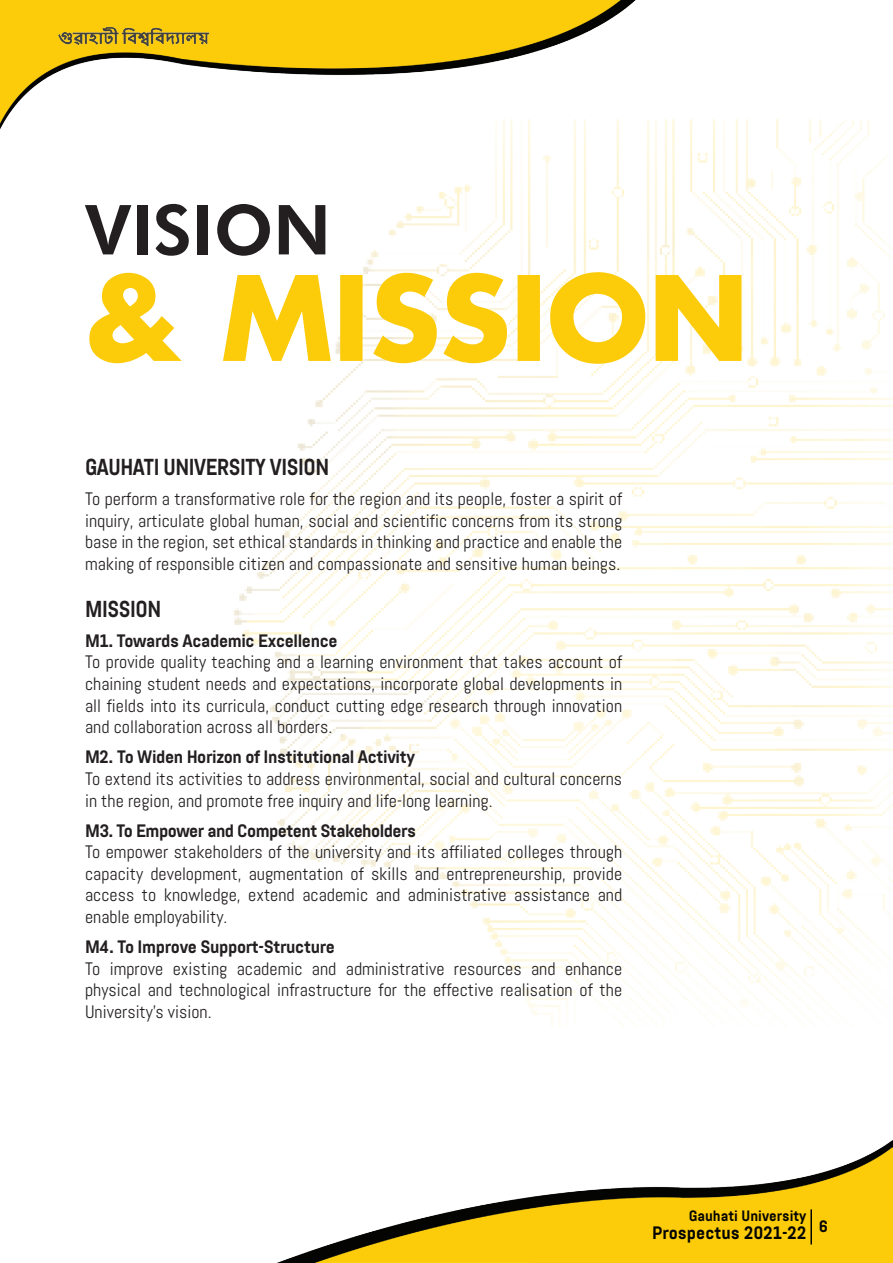
<style>
.page{position:relative;width:893px;height:1263px;background:#fff}
.page>*{position:absolute;margin:0;border:0;box-sizing:border-box;transform-origin:0 0}
.t1{font:700 114px "Futura";color:#fccb0a}
.t2{font:800 69px "Futura BT";color:#231f20}
.t3{font:700 23.1px "Abel Pro";letter-spacing:-.02em;color:#231f20;scale:.91 1}
.t4{font:18px/21.6px "Abel";color:#231f20;text-align:justify}
.t5{font:700 18px "Abel Pro";letter-spacing:-.02em;color:#231f20}
.t6{font:700 18px "Abel Pro";color:#040503}
.t7{font:700 15px "Abel Pro";color:#040503}
</style>
<div class="page">
<img style="left:0;top:0;width:893px;height:1263px">
<img style="left:56px;top:20px;width:155px;height:34px">
<hr style="left:810px;top:1209px;width:2px;height:35px;background:#040503">
<img style="left:147px;top:107px;width:746px;height:1013px">
<h2 class="t2" style="left:85px;top:188px;width:247px">VISION</h2>
<h1 class="t1" style="left:85px;top:239px;width:665px">&amp; MISSION</h1>
<p class="t3" style="left:85px;top:451px;width:270px">GAUHATI UNIVERSITY VISION</p>
<p class="t4" style="left:85px;top:488px;width:539px">To perform a transformative role for the region and its people, foster a spirit of inquiry, articulate global human, social and scientific concerns from its strong base in the region, set ethical standards in thinking and practice and enable the making of responsible citizen and compassionate and sensitive human beings.</p>
<p class="t3" style="left:85px;top:593px;width:85px">MISSION</p>
<p class="t5" style="left:85px;top:628px;width:254px">M1. Towards Academic Excellence</p>
<p class="t4" style="left:85px;top:651px;width:539px">To provide quality teaching and a learning environment that takes account of chaining student needs and expectations, incorporate global developments in all fields into its curricula, conduct cutting edge research through innovation and collaboration across all borders.</p>
<p class="t5" style="left:85px;top:745px;width:331px">M2. To Widen Horizon of Institutional Activity</p>
<p class="t4" style="left:85px;top:768px;width:539px">To extend its activities to address environmental, social and cultural concerns in the region, and promote free inquiry and life-long learning.</p>
<p class="t5" style="left:85px;top:818px;width:333px">M3. To Empower and Competent Stakeholders</p>
<p class="t4" style="left:85px;top:841px;width:539px">To empower stakeholders of the university and its affiliated colleges through capacity development, augmentation of skills and entrepreneurship, provide access to knowledge, extend academic and administrative assistance and enable employability.</p>
<p class="t5" style="left:85px;top:934px;width:251px">M4. To Improve Support-Structure</p>
<p class="t4" style="left:85px;top:958px;width:539px">To improve existing academic and administrative resources and enhance physical and technological infrastructure for the effective realisation of the University's vision.</p>
<p class="t7" style="left:689px;top:1206px;width:119px">Gauhati University</p>
<p class="t6" style="left:652px;top:1221px;width:178px">Prospectus 2021-22 <sup>6</sup></p>
</div>
